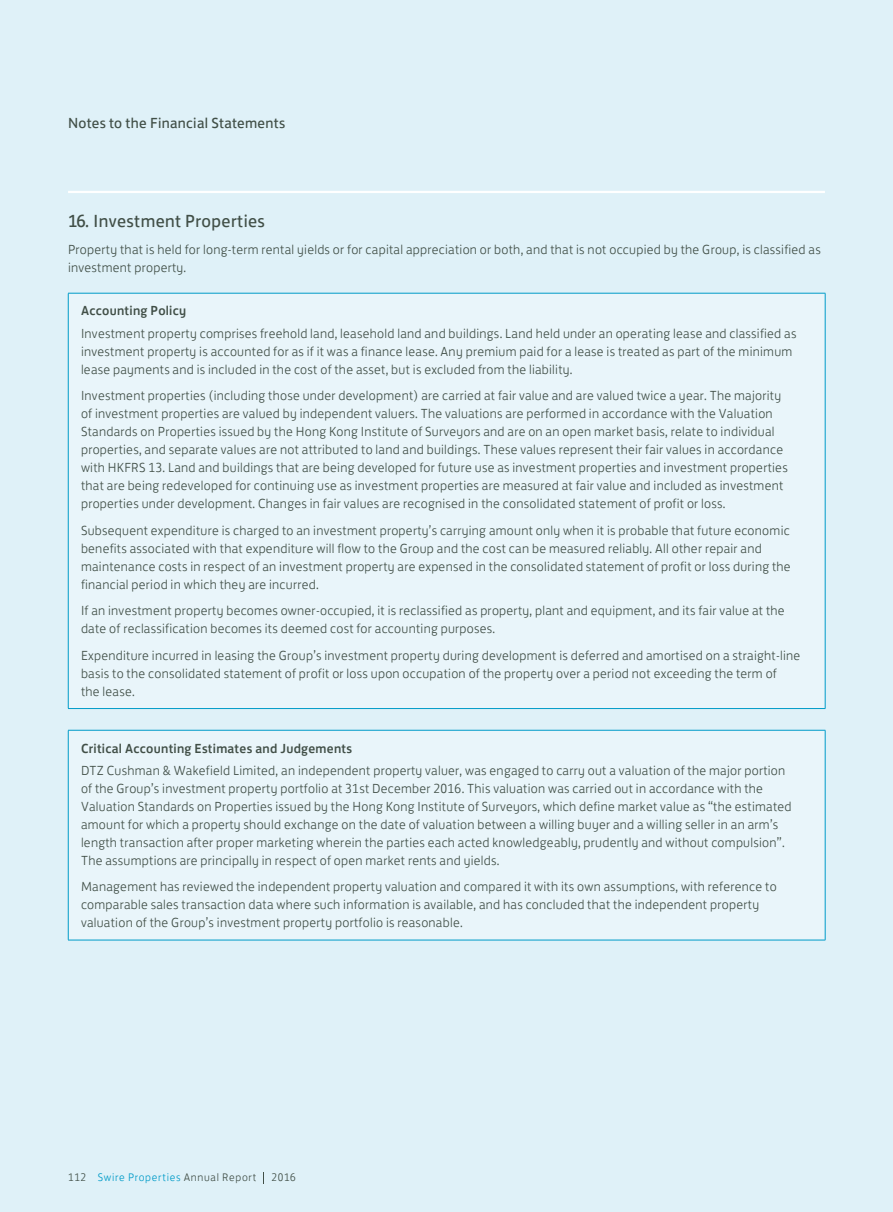
<style>
.page{position:relative;width:893px;height:1212px;background:#dff1f8}
.page>*{position:absolute;margin:0;border:0;box-sizing:border-box;transform-origin:0 0}
.t1{font:18px "FS Jack";letter-spacing:.02em;color:#414f47}
.t2{font:15px "FS Jack";letter-spacing:.02em;color:#414f47}
.t3{font:300 13.5px/18px "FS Jack";letter-spacing:.02em;color:#414f47}
.t4{font:500 13.5px "FS Jack";letter-spacing:.02em;color:#414f47}
.t5{font:300 11.25px "FS Jack";letter-spacing:.06em;color:#414f47}
.s1{color:#009bc8}
</style>
<div class="page">
<hr style="left:68px;top:191px;width:757px;height:2px;background:#fff">
<div style="left:68px;top:293px;width:757px;height:415px;background:#e9f5fa"></div>
<hr style="left:68px;top:293px;width:757px;height:1px;background:#009bc8">
<hr style="left:68px;top:293px;width:1px;height:415px;background:#009bc8">
<hr style="left:825px;top:293px;width:1px;height:415px;background:#009bc8">
<hr style="left:68px;top:708px;width:757px;height:1px;background:#009bc8">
<div style="left:68px;top:730px;width:757px;height:210px;background:#e9f5fa"></div>
<hr style="left:68px;top:730px;width:757px;height:1px;background:#009bc8">
<hr style="left:68px;top:730px;width:1px;height:210px;background:#009bc8">
<hr style="left:825px;top:730px;width:1px;height:210px;background:#009bc8">
<hr style="left:68px;top:940px;width:757px;height:1px;background:#009bc8">
<p class="t2" style="left:68px;top:111px;width:219px">Notes to the Financial Statements</p>
<h1 class="t1" style="left:68px;top:207px;width:198px">16. Investment Properties</h1>
<p class="t3" style="left:68px;top:239px;width:754px">Property that is held for long-term rental yields or for capital appreciation or both, and that is not occupied by the Group, is classified as investment property.</p>
<p class="t4" style="left:81px;top:300px;width:107px">Accounting Policy</p>
<p class="t3" style="left:81px;top:323px;width:717px">Investment property comprises freehold land, leasehold land and buildings. Land held under an operating lease and classified as investment property is accounted for as if it was a finance lease. Any premium paid for a lease is treated as part of the minimum lease payments and is included in the cost of the asset, but is excluded from the liability.</p>
<p class="t3" style="left:81px;top:385px;width:708px">Investment properties (including those under development) are carried at fair value and are valued twice a year. The majority of investment properties are valued by independent valuers. The valuations are performed in accordance with the Valuation Standards on Properties issued by the Hong Kong Institute of Surveyors and are on an open market basis, relate to individual properties, and separate values are not attributed to land and buildings. These values represent their fair values in accordance with HKFRS 13. Land and buildings that are being developed for future use as investment properties and investment properties that are being redeveloped for continuing use as investment properties are measured at fair value and included as investment properties under development. Changes in fair values are recognised in the consolidated statement of profit or loss.</p>
<p class="t3" style="left:81px;top:520px;width:711px">Subsequent expenditure is charged to an investment property’s carrying amount only when it is probable that future economic benefits associated with that expenditure will flow to the Group and the cost can be measured reliably. All other repair and maintenance costs in respect of an investment property are expensed in the consolidated statement of profit or loss during the financial period in which they are incurred.</p>
<p class="t3" style="left:81px;top:600px;width:705px">If an investment property becomes owner-occupied, it is reclassified as property, plant and equipment, and its fair value at the date of reclassification becomes its deemed cost for accounting purposes.</p>
<p class="t3" style="left:81px;top:645px;width:721px">Expenditure incurred in leasing the Group’s investment property during development is deferred and amortised on a straight-line basis to the consolidated statement of profit or loss upon occupation of the property over a period not exceeding the term of<br>the lease.</p>
<p class="t4" style="left:81px;top:737px;width:273px">Critical Accounting Estimates and Judgements</p>
<p class="t3" style="left:81px;top:760px;width:712px">DTZ Cushman &amp; Wakefield Limited, an independent property valuer, was engaged to carry out a valuation of the major portion of the Group’s investment property portfolio at 31st December 2016. This valuation was carried out in accordance with the Valuation Standards on Properties issued by the Hong Kong Institute of Surveyors, which define market value as “the estimated amount for which a property should exchange on the date of valuation between a willing buyer and a willing seller in an arm’s length transaction after proper marketing wherein the parties each acted knowledgeably, prudently and without compulsion”.<br>The assumptions are principally in respect of open market rents and yields.</p>
<p class="t3" style="left:81px;top:876px;width:697px">Management has reviewed the independent property valuation and compared it with its own assumptions, with reference to comparable sales transaction data where such information is available, and has concluded that the independent property valuation of the Group’s investment property portfolio is reasonable.</p>
<p class="t5" style="left:68px;top:1169px;width:190px">112 <span class="s1">Swire Properties</span> Annual Report</p>
<p class="t5" style="left:271px;top:1169px;width:26px">2016</p>
</div>
